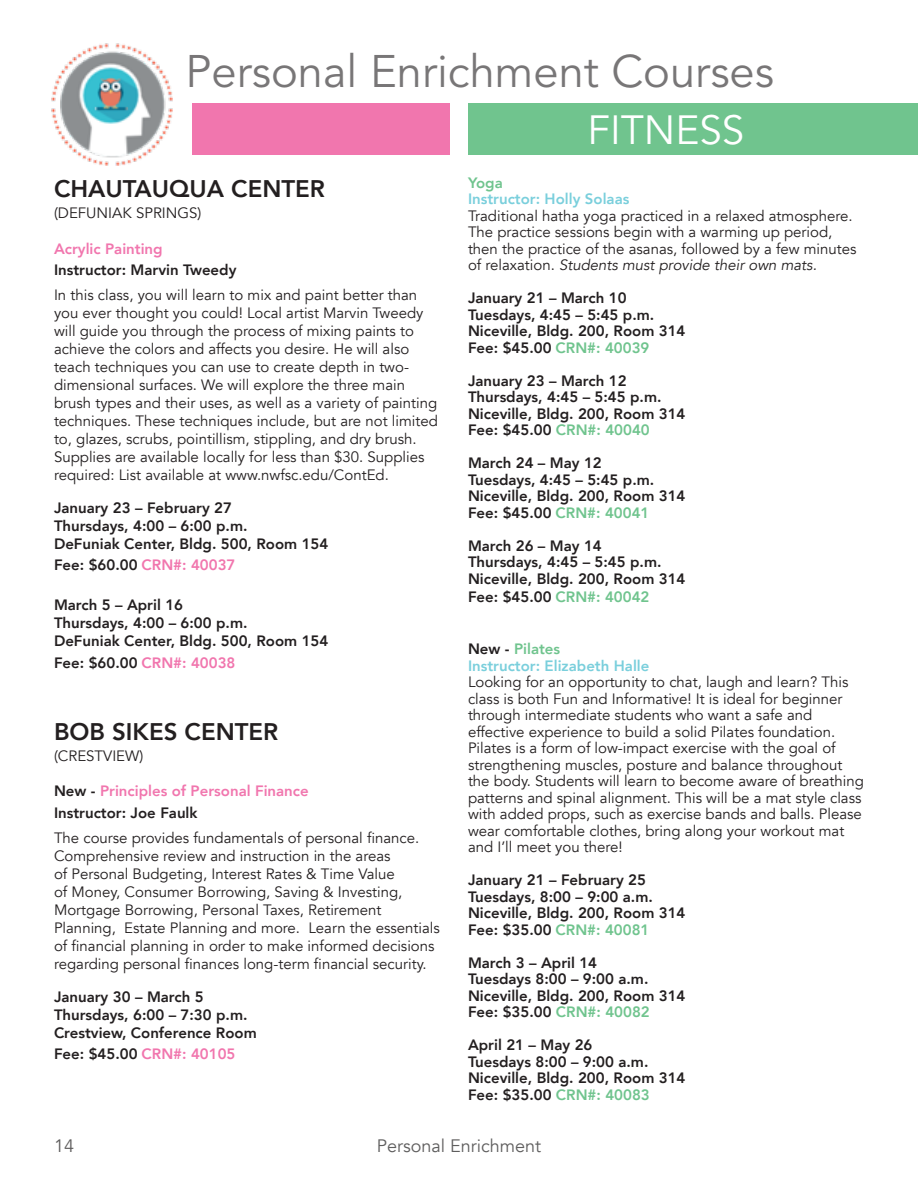
<style>
.page{position:relative;width:918px;height:1188px;background:#fff}
.page>*{position:absolute;margin:0;border:0;box-sizing:border-box;transform-origin:0 0}
.t1{font:45.3px "Avenir LT Std";color:#787677}
.t2{font:40.5px "Avenir LT Std";color:#fff}
.t3{font:800 24px "Avenir";color:#231f20}
.t4{font:18px "Avenir";color:#5f5e5e}
.t5{font:15px/18px "Avenir";color:#231f20}
.t6{font:800 15px/16.5px "Avenir";color:#231f20}
.t7{font:800 15px/21.6px "Avenir";color:#f176ae}
.t8{font:800 15px/16.5px "Avenir";color:#7acfdc}
.t9{font:800 15px "Avenir";color:#70c48e}
.s1{color:#f176ae}
.s2{color:#231f20}
.s3{font-style:italic}
.s4{color:#70c48e}
</style>
<div class="page">
<img style="left:51px;top:43px;width:121px;height:122px">
<div style="left:468px;top:104px;width:450px;height:51px;background:#70c48e"></div>
<div style="left:192px;top:104px;width:258px;height:51px;background:#f176ae"></div>
<h1 class="t1" style="left:186px;top:45px;width:590px">Personal Enrichment Courses</h1>
<h3 class="t3" style="left:54px;top:170px;width:273px">CHAUTAUQUA CENTER</h3>
<p class="t5" style="left:54px;top:205px;width:149px">(DEFUNIAK SPRINGS)</p>
<p class="t7" style="left:54px;top:238px;width:110px">Acrylic Painting</p>
<p class="t6" style="left:54px;top:262px;width:184px">Instructor: Marvin Tweedy</p>
<p class="t5" style="left:54px;top:286px;width:385px">In this class, you will learn to mix and paint better than you ever thought you could! Local artist Marvin Tweedy will guide you through the process of mixing paints to achieve the colors and affects you desire. He will also teach techniques you can use to create depth in two&shy;dimensional surfaces. We will explore the three main brush types and their uses, as well as a variety of painting techniques. These techniques include, but are not limited to, glazes, scrubs, pointillism, stippling, and dry brush.<br>Supplies are available locally for less than $30. Supplies required: List available at www.nwfsc.edu/ContEd.</p>
<p class="t6" style="left:54px;top:499px;width:276px;line-height:18px">January 23 – February 27<br>Thursdays, 4:00 – 6:00 p.m.<br>DeFuniak Center, Bldg. 500, Room 154</p>
<p class="t6" style="left:54px;top:557px;width:183px">Fee: $60.00 <span class="s1">CRN#: 40037</span></p>
<p class="t6" style="left:54px;top:596px;width:276px;line-height:18px">March 5 – April 16<br>Thursdays, 4:00 – 6:00 p.m.<br>DeFuniak Center, Bldg. 500, Room 154</p>
<p class="t6" style="left:54px;top:654px;width:183px">Fee: $60.00 <span class="s1">CRN#: 40038</span></p>
<h3 class="t3" style="left:54px;top:713px;width:226px">BOB SIKES CENTER</h3>
<p class="t5" style="left:54px;top:747px;width:91px">(CRESTVIEW)</p>
<p class="t7" style="left:54px;top:780px;width:256px"><span class="s2">New -</span> Principles of Personal Finance<br><span class="s2">Instructor: Joe Faulk</span></p>
<p class="t5" style="left:54px;top:829px;width:387px">The course provides fundamentals of personal finance.<br>Comprehensive review and instruction in the areas<br>of Personal Budgeting, Interest Rates &amp; Time Value<br>of Money, Consumer Borrowing, Saving &amp; Investing, Mortgage Borrowing, Personal Taxes, Retirement Planning, Estate Planning and more. Learn the essentials of financial planning in order to make informed decisions regarding personal finances long-term financial security.</p>
<p class="t6" style="left:54px;top:988px;width:204px;line-height:18px">January 30 – March 5<br>Thursdays, 6:00 – 7:30 p.m.<br>Crestview, Conference Room</p>
<p class="t6" style="left:54px;top:1046px;width:183px">Fee: $45.00 <span class="s1">CRN#: 40105</span></p>
<h2 class="t2" style="left:587px;top:106px;width:159px">FITNESS</h2>
<p class="t9" style="left:468px;top:171px;width:36px">Yoga</p>
<p class="t8" style="left:468px;top:191px;width:163px">Instructor: Holly Solaas</p>
<p class="t5" style="left:468px;top:208px;width:390px;line-height:16.5px">Traditional hatha yoga practiced in a relaxed atmosphere.<br>The practice sessions begin with a warming up period, then the practice of the asanas, followed by a few minutes of relaxation. <span class="s3">Students must provide their own mats.</span></p>
<p class="t6" style="left:468px;top:290px;width:219px">January 21 – March 10<br>Tuesdays, 4:45 – 5:45 p.m.<br>Niceville, Bldg. 200, Room 314<br>Fee: $45.00 <span class="s4">CRN#: 40039</span></p>
<p class="t6" style="left:468px;top:372px;width:219px">January 23 – March 12<br>Thursdays, 4:45 – 5:45 p.m.<br>Niceville, Bldg. 200, Room 314<br>Fee: $45.00 <span class="s4">CRN#: 40040</span></p>
<p class="t6" style="left:468px;top:455px;width:219px">March 24 – May 12<br>Tuesdays, 4:45 – 5:45 p.m.<br>Niceville, Bldg. 200, Room 314<br>Fee: $45.00 <span class="s4">CRN#: 40041</span></p>
<p class="t6" style="left:468px;top:537px;width:219px">March 26 – May 14<br>Thursdays, 4:45 – 5:45 p.m.<br>Niceville, Bldg. 200, Room 314</p>
<p class="t6" style="left:468px;top:588px;width:183px">Fee: $45.00 <span class="s4">CRN#: 40042</span></p>
<p class="t8" style="left:468px;top:641px;width:183px"><span class="s2">New -</span> <span class="s4">Pilates<br></span>Instructor: Elizabeth Halle</p>
<p class="t5" style="left:468px;top:674px;width:397px;line-height:16.5px">Looking for an opportunity to chat, laugh and learn? This class is both Fun and Informative! It is ideal for beginner through intermediate students who want a safe and effective experience to build a solid Pilates foundation.<br>Pilates is a form of low-impact exercise with the goal of strengthening muscles, posture and balance throughout the body. Students will learn to become aware of breathing patterns and spinal alignment. This will be a mat style class with added props, such as exercise bands and balls. Please wear comfortable clothes, bring along your workout mat and I’ll meet you there!</p>
<p class="t6" style="left:468px;top:872px;width:219px">January 21 – February 25<br>Tuesdays, 8:00 – 9:00 a.m.<br>Niceville, Bldg. 200, Room 314<br>Fee: $35.00 <span class="s4">CRN#: 40081</span></p>
<p class="t6" style="left:468px;top:954px;width:219px">March 3 – April 14<br>Tuesdays 8:00 – 9:00 a.m.<br>Niceville, Bldg. 200, Room 314<br>Fee: $35.00 <span class="s4">CRN#: 40082</span></p>
<p class="t6" style="left:468px;top:1037px;width:219px">April 21 – May 26<br>Tuesdays 8:00 – 9:00 a.m.<br>Niceville, Bldg. 200, Room 314<br>Fee: $35.00 <span class="s4">CRN#: 40083</span></p>
<p class="t4" style="left:54px;top:1135px;width:22px">14</p>
<p class="t4" style="left:377px;top:1135px;width:166px">Personal Enrichment</p>
</div>
